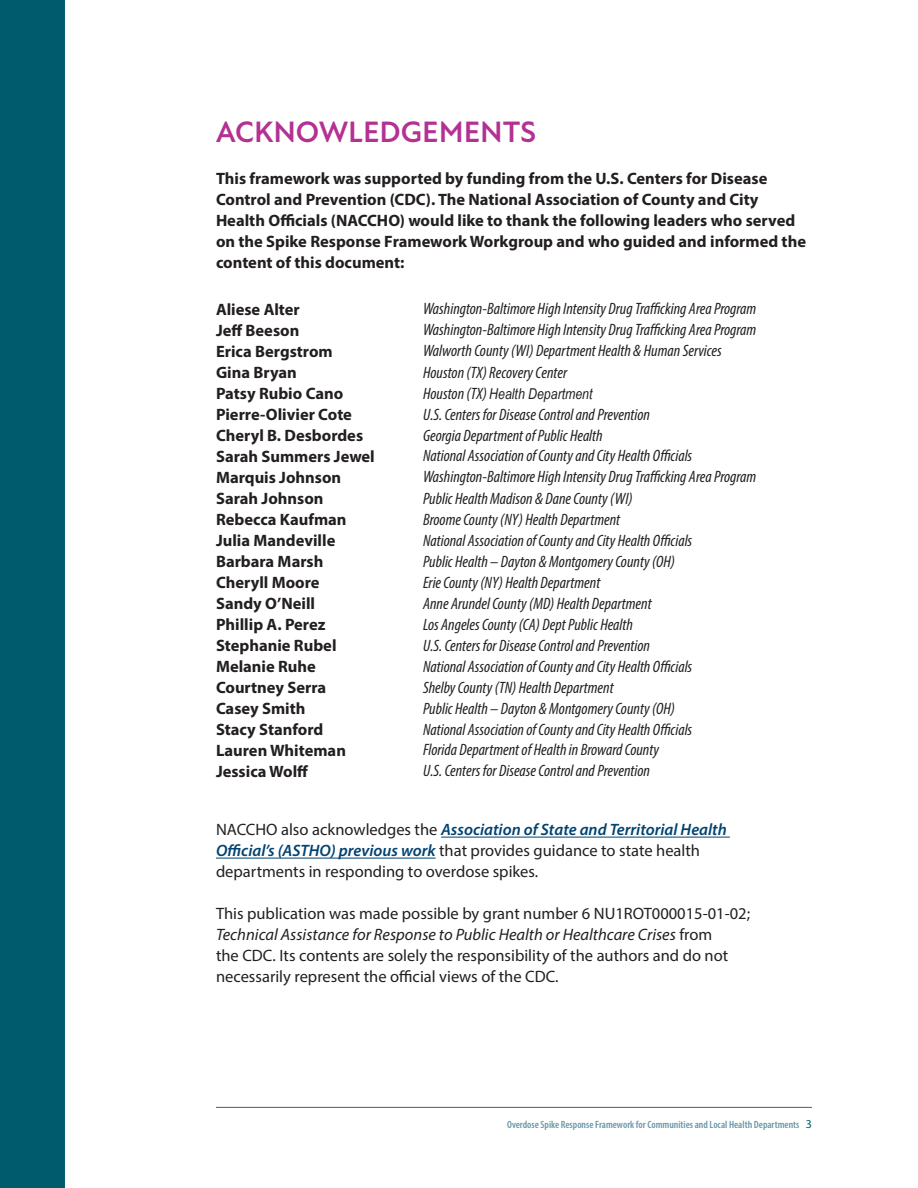
<style>
.page{position:relative;width:918px;height:1188px;background:#fff}
.page>*{position:absolute;margin:0;border:0;box-sizing:border-box;transform-origin:0 0}
.body_copy{font:700 30px "Atten New";color:#b33193}
.body_copy-2{font:italic condensed 16.5px/21px "Myriad Pro";color:#231f20}
.body_copy-3{font:700 16.5px/21px "Myriad Pro";color:#231f20}
.body_copy-4{font:16.5px/21px "Myriad Pro";color:#231f20}
.body_copy-5{font:italic 15px "Arial Narrow";color:#231f20}
.t1{font:600 condensed 10.5px "Myriad Pro";color:#6798a7}
.s1{font-family:"Myriad Pro";font-stretch:condensed;font-size:16.5px}
.s2{font-weight:600;font-style:italic;color:#004270}
.s3{font-style:italic}
.s4{font-weight:400;font-stretch:normal;font-size:12px;color:#005c6d}
</style>
<div class="page">
<div style="left:0;top:0;width:65px;height:1188px;background:#005c6d"></div>
<hr style="left:216px;top:1107px;width:596px;height:1px;background:#57585a">
<hr style="left:441px;top:837px;width:289px;height:1px;background:#004270">
<hr style="left:216px;top:858px;width:220px;height:1px;background:#004270">
<p class="body_copy" style="left:216px;top:115px;width:322px">ACKNOWLEDGEMENTS</p>
<p class="body_copy-3" style="left:216px;top:168px;width:592px">This framework was supported by funding from the U.S. Centers for Disease Control and Prevention (CDC). The National Association of County and City Health Officials (NACCHO) would like to thank the following leaders who served on the Spike Response Framework Workgroup and who guided and informed the content of this document:</p>
<p class="body_copy-3" style="left:216px;top:298px;width:85px">Aliese Alter</p>
<p class="body_copy-3" style="left:216px;top:319px;width:85px">Jeff Beeson</p>
<p class="body_copy-3" style="left:216px;top:340px;width:118px">Erica Bergstrom</p>
<p class="body_copy-3" style="left:216px;top:361px;width:82px">Gina Bryan</p>
<p class="body_copy-3" style="left:216px;top:382px;width:129px">Patsy Rubio Cano</p>
<p class="body_copy-3" style="left:216px;top:403px;width:138px">Pierre-Olivier Cote</p>
<p class="body_copy-3" style="left:216px;top:424px;width:149px">Cheryl B. Desbordes</p>
<p class="body_copy-3" style="left:216px;top:445px;width:160px">Sarah Summers Jewel</p>
<p class="body_copy-3" style="left:216px;top:466px;width:127px">Marquis Johnson</p>
<p class="body_copy-3" style="left:216px;top:487px;width:109px">Sarah Johnson</p>
<p class="body_copy-3" style="left:216px;top:508px;width:132px">Rebecca Kaufman</p>
<p class="body_copy-3" style="left:216px;top:529px;width:121px">Julia Mandeville</p>
<p class="body_copy-3" style="left:216px;top:550px;width:109px">Barbara Marsh</p>
<p class="body_copy-3" style="left:216px;top:571px;width:105px">Cheryll Moore</p>
<p class="body_copy-3" style="left:216px;top:592px;width:101px">Sandy O’Neill</p>
<p class="body_copy-3" style="left:216px;top:613px;width:111px">Phillip A. Perez</p>
<p class="body_copy-3" style="left:216px;top:634px;width:122px">Stephanie Rubel</p>
<p class="body_copy-3" style="left:216px;top:655px;width:101px">Melanie Ruhe</p>
<p class="body_copy-3" style="left:216px;top:676px;width:112px">Courtney Serra</p>
<p class="body_copy-3" style="left:216px;top:697px;width:91px">Casey Smith</p>
<p class="body_copy-3" style="left:216px;top:718px;width:109px">Stacy Stanford</p>
<p class="body_copy-3" style="left:216px;top:739px;width:132px">Lauren Whiteman</p>
<p class="body_copy-3" style="left:216px;top:760px;width:94px">Jessica Wolff</p>
<p class="body_copy-2" style="left:423px;top:298px;width:335px">Washington-Baltimore High Intensity Drug Trafficking Area Program Washington-Baltimore High Intensity Drug Trafficking Area Program Walworth County (WI) Department Health &amp; Human Services Houston (TX) Recovery Center</p>
<p class="body_copy-5" style="left:423px;top:383px;width:171px"><span class="s1">Houston (TX)</span> Health Department</p>
<p class="body_copy-2" style="left:423px;top:404px;width:335px">U.S. Centers for Disease Control and Prevention<br>Georgia Department of Public Health<br>National Association of County and City Health Officials Washington-Baltimore High Intensity Drug Trafficking Area Program Public Health Madison &amp; Dane County (WI)<br>Broome County (NY) Health Department<br>National Association of County and City Health Officials<br>Public Health – Dayton &amp; Montgomery County (OH)<br>Erie County (NY) Health Department<br>Anne Arundel County (MD) Health Department<br>Los Angeles County (CA) Dept Public Health<br>U.S. Centers for Disease Control and Prevention<br>National Association of County and City Health Officials<br>Shelby County (TN) Health Department<br>Public Health – Dayton &amp; Montgomery County (OH)<br>National Association of County and City Health Officials<br>Florida Department of Health in Broward County<br>U.S. Centers for Disease Control and Prevention</p>
<p class="body_copy-4" style="left:216px;top:819px;width:512px">NACCHO also acknowledges the <span class="s2">Association of State and Territorial Health<br>Official’s (ASTHO) previous work</span> that provides guidance to state health departments in responding to overdose spikes.</p>
<p class="body_copy-4" style="left:216px;top:903px;width:536px">This publication was made possible by grant number 6 NU1ROT000015-01-02; <span class="s3">Technical Assistance for Response to Public Health or Healthcare Crises</span> from<br>the CDC. Its contents are solely the responsibility of the authors and do not necessarily represent the official views of the CDC.</p>
<p class="t1" style="left:507px;top:1118px;width:306px">Overdose Spike Response Framework for Communities and Local Health Departments <span class="s4">3</span></p>
</div>
